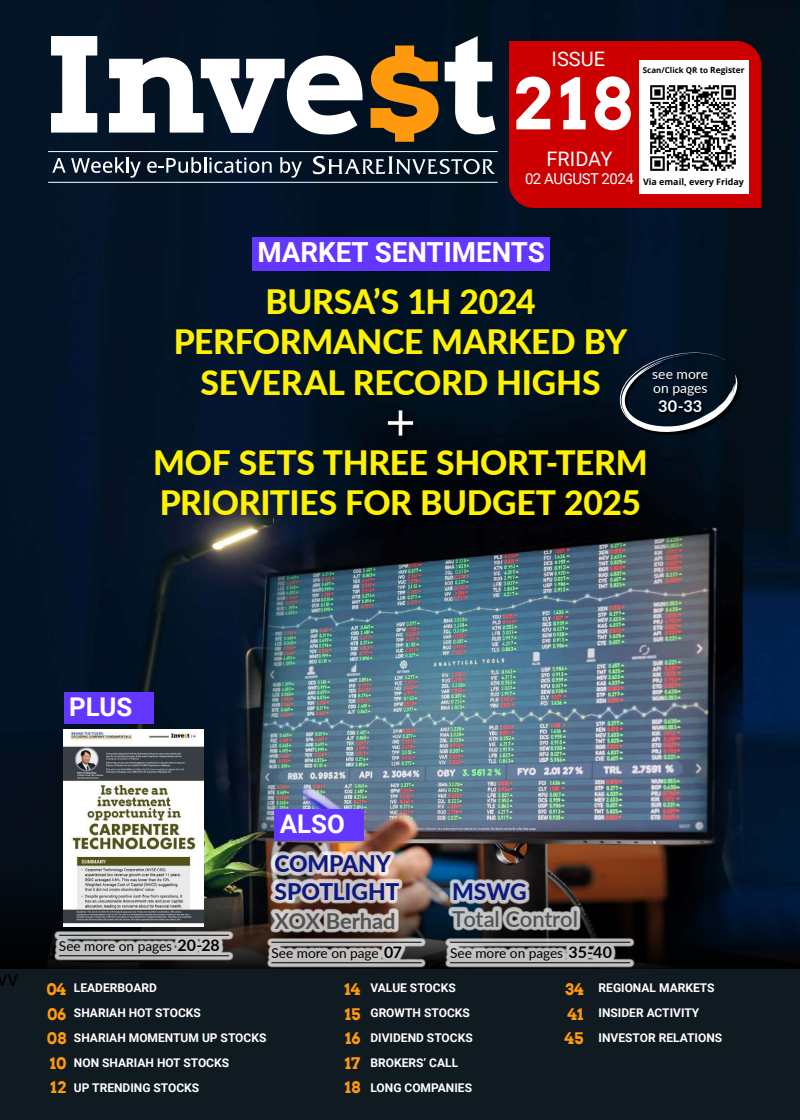
<style>
.page{position:relative;width:800px;height:1120px;background:#fff}
.page>*{position:absolute;margin:0;border:0;box-sizing:border-box;transform-origin:0 0}
.t1{font:700 70.2px "Arvo";color:#fff}
.t2{font:800 33.6px/40.3px "Lato";letter-spacing:-.01em;color:#fff200;text-align:center}
.t3{font:700 27.7px "Roboto";color:#fff}
.t4{font:700 25.8px "Roboto";color:#fff}
.t5{font:800 22.9px/27.5px "Lato";letter-spacing:-.005em;color:#0f1a80}
.t6{font:22px "Roboto";color:#000}
.t7{font:600 21.9px "Lato";letter-spacing:-.005em;color:#525252}
.t8{font:700 21.9px "Lato";color:#525252}
.t9{font:20px "Roboto";color:#fff}
.t10{font:700 16.3px "Lato";color:#fff}
.t11{font:700 16px/24.5px "Arvo";color:#ff990d;text-align:justify}
.t12{font:15px "Roboto";letter-spacing:-.03em;color:#fff}
.t13{font:13.9px/13.8px "Lato";letter-spacing:-.005em;color:#fff}
.t14{font:13.7px "Lato";letter-spacing:-.005em;color:#000}
.t15{font:700 12px/25px "Roboto";color:#fff}
.t16{font:700 8.9px "Open Sans";color:#000}
.t17{font:700 8px "Open Sans";color:#000}
.s1{font-size:8.4px}
.s2{font-weight:700;font-size:16px}
</style>
<div class="page">
<img style="left:0;top:0;width:800px;height:869px">
<svg style="left:0;top:869px;width:800px;height:100px;background:#171719"></svg>
<div style="left:448px;top:879px;width:133px;height:52px;background:#fff;opacity:.75"></div>
<div style="left:445px;top:938px;width:190px;height:30px;background:#fff;opacity:.75"></div>
<hr style="left:450px;top:942px;width:180px;height:1px;background:#000">
<hr style="left:450px;top:963px;width:180px;height:1px;background:#000">
<div style="left:622px;top:353px;width:119px;height:82px;background:#000;opacity:.75"></div>
<svg style="left:620px;top:350px;width:118px;height:83px;background:#1c2936"></svg>
<div style="left:509px;top:41px;width:252px;height:167px;background:#c00"></div>
<div style="left:639px;top:60px;width:110px;height:133px;background:#fff"></div>
<img style="left:650px;top:85px;width:86px;height:86px">
<div style="left:0;top:969px;width:800px;height:151px;background:#101b21"></div>
<div style="left:390px;top:413px;width:29px;height:28px;background:#000;opacity:.75"></div>
<svg style="left:388px;top:410px;width:25px;height:26px"></svg>
<div style="left:54px;top:931px;width:180px;height:30px;background:#fff;opacity:.75"></div>
<hr style="left:59px;top:935px;width:170px;height:1px;background:#000">
<hr style="left:59px;top:956px;width:170px;height:1px;background:#000">
<div style="left:64px;top:692px;width:90px;height:31px;background:#6337ff"></div>
<div style="left:270px;top:851px;width:133px;height:53px;background:#fff;opacity:.75"></div>
<div style="left:270px;top:908px;width:129px;height:25px;background:#fff;opacity:.75"></div>
<div style="left:267px;top:938px;width:159px;height:30px;background:#fff;opacity:.75"></div>
<hr style="left:271px;top:942px;width:151px;height:1px;background:#000">
<hr style="left:271px;top:963px;width:151px;height:1px;background:#000">
<div style="left:274px;top:809px;width:90px;height:31px;background:#6337ff"></div>
<hr style="left:48px;top:182px;width:450px;height:1px;background:#fff">
<hr style="left:48px;top:151px;width:450px;height:1px;background:#fff">
<svg style="left:51px;top:36px;width:46px;height:97px"></svg>
<svg style="left:109px;top:56px;width:254px;height:79px"></svg>
<svg style="left:445px;top:36px;width:50px;height:98px"></svg>
<svg style="left:371px;top:46px;width:68px;height:96px;background:#9c6414"></svg>
<svg style="left:52px;top:157px;width:89px;height:21px;background:#3f4c5a"></svg>
<svg style="left:147px;top:157px;width:125px;height:16px"></svg>
<svg style="left:280px;top:157px;width:22px;height:21px"></svg>
<svg style="left:313px;top:156px;width:182px;height:19px;background:#424e5a"></svg>
<div style="left:252px;top:237px;width:297px;height:33px;background:#6337ff"></div>
<img style="left:63px;top:729px;width:141px;height:198px">
<h3 class="t9" style="left:552px;top:45px;width:55px">ISSUE</h3>
<h1 class="t1" style="left:512px;top:60px;width:121px">218</h1>
<h3 class="t9" style="left:547px;top:145px;width:67px">FRIDAY</h3>
<p class="t12" style="left:525px;top:168px;width:111px">02 AUGUST 2024</p>
<p class="t17" style="left:643px;top:65px;width:103px">Scan/Click QR to <span class="s1">Register</span></p>
<p class="t16" style="left:643px;top:175px;width:103px">Via email, every Friday</p>
<h3 class="t3" style="left:257px;top:233px;width:289px">MARKET SENTIMENTS</h3>
<h2 class="t2" style="left:174px;top:280px;width:455px">BURSA’S 1H 2024<br>PERFORMANCE MARKED BY<br>SEVERAL RECORD HIGHS</h2>
<p class="t13" style="left:652px;top:366px;width:57px">see more on pages</p>
<h3 class="t10" style="left:658px;top:394px;width:45px">30-33</h3>
<h2 class="t2" style="left:153px;top:441px;width:496px;text-align:left">MOF SETS THREE SHORT-TERM<br>PRIORITIES FOR BUDGET 2025</h2>
<h3 class="t4" style="left:69px;top:688px;width:65px">PLUS</h3>
<h3 class="t6" style="left:-3px;top:962px;width:23px">vv</h3>
<p class="t14" style="left:59px;top:936px;width:162px">See more on pages <span class="s2">20-28</span></p>
<h3 class="t4" style="left:280px;top:805px;width:67px">ALSO</h3>
<h3 class="t5" style="left:274px;top:849px;width:126px">COMPANY<br>SPOTLIGHT</h3>
<h3 class="t8" style="left:274px;top:905px;width:123px">XOX Berhad</h3>
<p class="t14" style="left:271px;top:943px;width:132px">See more on page <span class="s2">07</span></p>
<h3 class="t5" style="left:452px;top:877px;width:76px">MSWG</h3>
<h3 class="t7" style="left:452px;top:903px;width:127px">Total Control</h3>
<p class="t14" style="left:450px;top:943px;width:163px">See more on pages <span class="s2">35-40</span></p>
<h3 class="t11" style="left:345px;top:977px;width:17px">14<br>15<br>16<br>17<br>18</h3>
<h3 class="t11" style="left:565px;top:977px;width:21px">34<br>41<br>45</h3>
<h3 class="t11" style="left:46px;top:977px;width:21px">04<br>06<br>08<br>10<br>12</h3>
<p class="t15" style="left:370px;top:975px;width:104px">VALUE STOCKS<br>GROWTH STOCKS<br>DIVIDEND STOCKS<br>BROKERS’ CALL<br>LONG COMPANIES</p>
<p class="t15" style="left:599px;top:975px;width:125px">REGIONAL MARKETS<br>INSIDER ACTIVITY<br>INVESTOR RELATIONS</p>
<p class="t15" style="left:74px;top:975px;width:194px">LEADERBOARD<br>SHARIAH HOT STOCKS<br>SHARIAH MOMENTUM UP STOCKS<br>NON SHARIAH HOT STOCKS<br>UP TRENDING STOCKS</p>
</div>
